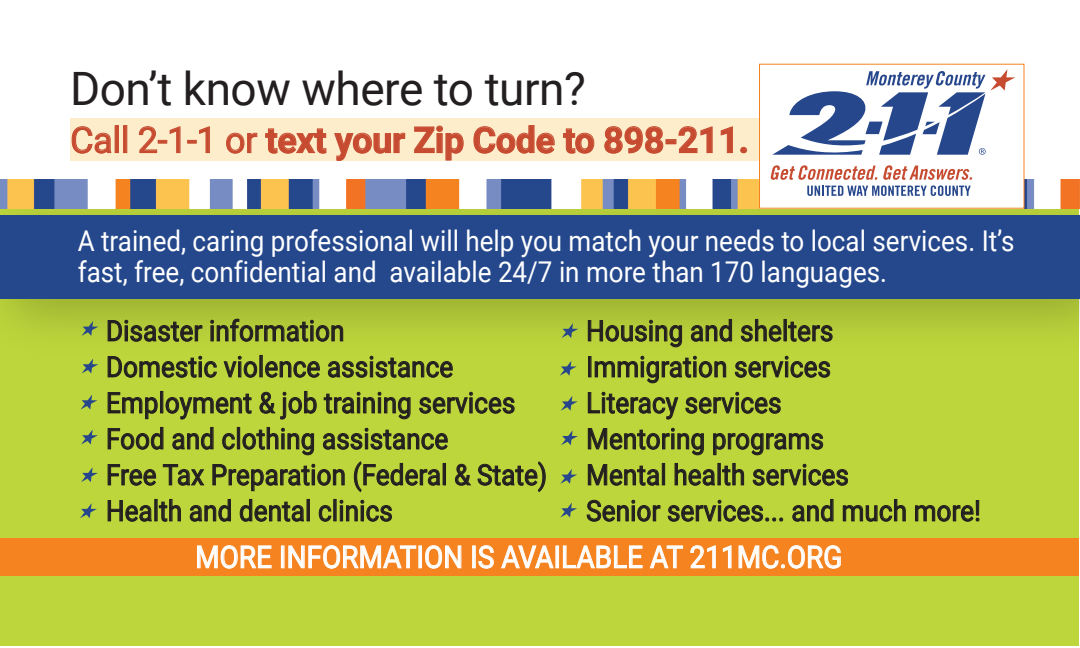
<style>
.page{position:relative;width:1080px;height:648px;background:#fff}
.page>*{position:absolute;margin:0;border:0;box-sizing:border-box;transform-origin:0 0}
.t1{font:46px "Roboto";letter-spacing:-.01em;color:#231f20}
.t2{font:700 36px "Roboto";letter-spacing:-.01em;color:#c64b30}
.t3{font:30.8px "Roboto";color:#fff;scale:.91 1}
.t4{font:28.8px/36px "Roboto";letter-spacing:.005em;color:#231f20;scale:.91 1}
.t5{font:28.8px/31.2px "Roboto";color:#fff;scale:.91 1}
.s1{font-weight:400}
</style>
<div class="page">
<div style="left:70px;top:118px;width:690px;height:42px;background:#feedca"></div>
<div style="left:0;top:190px;width:1079px;height:456px;background:#bdd63c"></div>
<svg style="left:71px;top:126px;width:41px;height:28px"></svg>
<div style="left:115px;top:125px;width:4px;height:28px;border:1px solid #c64b30"></div>
<div style="left:123px;top:125px;width:4px;height:28px;border:1px solid #c64b30"></div>
<svg style="left:139px;top:126px;width:42px;height:27px"></svg>
<svg style="left:187px;top:126px;width:23px;height:27px"></svg>
<svg style="left:226px;top:132px;width:32px;height:22px"></svg>
<svg style="left:265px;top:128px;width:62px;height:26px"></svg>
<svg style="left:334px;top:132px;width:72px;height:29px"></svg>
<svg style="left:414px;top:125px;width:50px;height:36px"></svg>
<svg style="left:473px;top:125px;width:82px;height:29px"></svg>
<svg style="left:563px;top:128px;width:32px;height:26px"></svg>
<svg style="left:604px;top:126px;width:60px;height:28px"></svg>
<div style="left:666px;top:139px;width:10px;height:5px;border:1px solid #c64b30"></div>
<svg style="left:678px;top:126px;width:35px;height:27px"></svg>
<svg style="left:720px;top:126px;width:13px;height:27px"></svg>
<svg style="left:740px;top:146px;width:7px;height:8px"></svg>
<img style="left:0;top:170px;width:1080px;height:204px">
<div style="left:0;top:216px;width:1080px;height:83px;background:#25488d"></div>
<svg style="left:108px;top:320px;width:94px;height:22px"></svg>
<svg style="left:210px;top:319px;width:133px;height:23px"></svg>
<svg style="left:108px;top:356px;width:109px;height:22px"></svg>
<svg style="left:224px;top:356px;width:33px;height:22px"></svg>
<div style="left:260px;top:355px;width:3px;height:22px;border:1px solid #231f20"></div>
<svg style="left:265px;top:361px;width:55px;height:17px"></svg>
<svg style="left:328px;top:356px;width:125px;height:22px"></svg>
<svg style="left:108px;top:392px;width:50px;height:27px"></svg>
<div style="left:160px;top:391px;width:3px;height:22px;border:1px solid #231f20"></div>
<svg style="left:166px;top:394px;width:85px;height:25px"></svg>
<svg style="left:260px;top:391px;width:57px;height:28px"></svg>
<svg style="left:324px;top:392px;width:86px;height:27px"></svg>
<svg style="left:419px;top:392px;width:95px;height:22px"></svg>
<svg style="left:108px;top:427px;width:55px;height:23px"></svg>
<svg style="left:172px;top:427px;width:41px;height:23px"></svg>
<svg style="left:222px;top:433px;width:13px;height:17px"></svg>
<div style="left:237px;top:427px;width:3px;height:22px;border:1px solid #231f20"></div>
<svg style="left:243px;top:427px;width:71px;height:28px"></svg>
<svg style="left:323px;top:428px;width:125px;height:22px"></svg>
<svg style="left:108px;top:464px;width:48px;height:22px"></svg>
<svg style="left:163px;top:464px;width:41px;height:22px"></svg>
<svg style="left:213px;top:464px;width:132px;height:27px"></svg>
<svg style="left:354px;top:461px;width:86px;height:31px"></svg>
<div style="left:443px;top:463px;width:3px;height:22px;border:1px solid #231f20"></div>
<svg style="left:455px;top:464px;width:16px;height:22px"></svg>
<svg style="left:478px;top:461px;width:68px;height:31px"></svg>
<svg style="left:108px;top:500px;width:44px;height:22px"></svg>
<svg style="left:159px;top:499px;width:22px;height:23px"></svg>
<svg style="left:190px;top:499px;width:41px;height:23px"></svg>
<svg style="left:240px;top:499px;width:64px;height:23px"></svg>
<div style="left:307px;top:499px;width:3px;height:22px;border:1px solid #231f20"></div>
<svg style="left:319px;top:505px;width:12px;height:17px"></svg>
<svg style="left:340px;top:500px;width:52px;height:22px"></svg>
<svg style="left:588px;top:320px;width:94px;height:27px"></svg>
<svg style="left:691px;top:319px;width:41px;height:23px"></svg>
<svg style="left:741px;top:319px;width:40px;height:23px"></svg>
<div style="left:784px;top:319px;width:3px;height:22px;border:1px solid #231f20"></div>
<svg style="left:788px;top:322px;width:44px;height:20px"></svg>
<div style="left:588px;top:356px;width:3px;height:21px;border:1px solid #231f20"></div>
<svg style="left:595px;top:356px;width:131px;height:27px"></svg>
<svg style="left:735px;top:356px;width:95px;height:22px"></svg>
<svg style="left:588px;top:392px;width:90px;height:27px"></svg>
<svg style="left:686px;top:392px;width:95px;height:22px"></svg>
<svg style="left:588px;top:428px;width:116px;height:27px"></svg>
<svg style="left:713px;top:433px;width:110px;height:22px"></svg>
<svg style="left:588px;top:464px;width:71px;height:22px"></svg>
<div style="left:662px;top:463px;width:3px;height:22px;border:1px solid #231f20"></div>
<svg style="left:675px;top:463px;width:40px;height:23px"></svg>
<svg style="left:722px;top:463px;width:22px;height:23px"></svg>
<svg style="left:753px;top:464px;width:95px;height:22px"></svg>
<svg style="left:587px;top:500px;width:74px;height:22px"></svg>
<svg style="left:668px;top:500px;width:115px;height:22px"></svg>
<svg style="left:792px;top:499px;width:41px;height:23px"></svg>
<svg style="left:843px;top:499px;width:63px;height:23px"></svg>
<svg style="left:915px;top:500px;width:64px;height:22px"></svg>
<svg style="left:560px;top:361px;width:17px;height:15px"></svg>
<svg style="left:561px;top:396px;width:17px;height:15px"></svg>
<svg style="left:561px;top:430px;width:17px;height:15px"></svg>
<svg style="left:82px;top:359px;width:16px;height:15px"></svg>
<svg style="left:81px;top:395px;width:16px;height:15px"></svg>
<div style="left:0;top:538px;width:1079px;height:38px;background:#f48320"></div>
<svg style="left:197px;top:545px;width:74px;height:23px"></svg>
<div style="left:281px;top:546px;width:3px;height:22px;border:1px solid #fff"></div>
<svg style="left:289px;top:545px;width:127px;height:23px"></svg>
<div style="left:419px;top:546px;width:3px;height:22px;border:1px solid #fff"></div>
<svg style="left:425px;top:545px;width:36px;height:23px"></svg>
<svg style="left:479px;top:545px;width:15px;height:23px"></svg>
<svg style="left:501px;top:546px;width:52px;height:22px"></svg>
<div style="left:556px;top:546px;width:3px;height:22px;border:1px solid #fff"></div>
<svg style="left:563px;top:546px;width:79px;height:22px"></svg>
<svg style="left:650px;top:546px;width:33px;height:22px"></svg>
<svg style="left:691px;top:545px;width:24px;height:23px"></svg>
<svg style="left:723px;top:546px;width:8px;height:22px"></svg>
<svg style="left:739px;top:545px;width:102px;height:23px"></svg>
<img style="left:0;top:180px;width:1080px;height:28px">
<svg style="left:82px;top:321px;width:16px;height:15px"></svg>
<svg style="left:561px;top:323px;width:17px;height:15px"></svg>
<svg style="left:81px;top:467px;width:17px;height:15px"></svg>
<svg style="left:80px;top:503px;width:17px;height:15px"></svg>
<svg style="left:81px;top:430px;width:17px;height:14px"></svg>
<svg style="left:560px;top:503px;width:17px;height:15px"></svg>
<svg style="left:560px;top:469px;width:17px;height:15px"></svg>
<svg style="left:761px;top:69px;width:261px;height:138px"></svg>
<h1 class="t1" style="left:70px;top:56px;width:517px">Don’t know where to turn?</h1>
<p class="t2" style="left:70px;top:115px;width:680px"><span class="s1">Call 2-1-1 or</span> text your Zip Code to 898-211.</p>
<p class="t5" style="left:78px;top:224px;width:1031px">A trained, caring professional will help you match your needs to local services. It’s fast, free, confidential and available 24/7 in more than 170 languages.</p>
<p class="t4" style="left:106px;top:312px;width:486px">Disaster information<br>Domestic violence assistance<br>Employment &amp; job training services<br>Food and clothing assistance<br>Free Tax Preparation (Federal &amp; State)<br>Health and dental clinics</p>
<p class="t4" style="left:586px;top:312px;width:435px">Housing and shelters<br>Immigration services<br>Literacy services<br>Mentoring programs<br>Mental health services<br>Senior services... and much more!</p>
<p class="t3" style="left:195px;top:535px;width:713px">MORE INFORMATION IS AVAILABLE AT 211MC.ORG</p>
</div>
